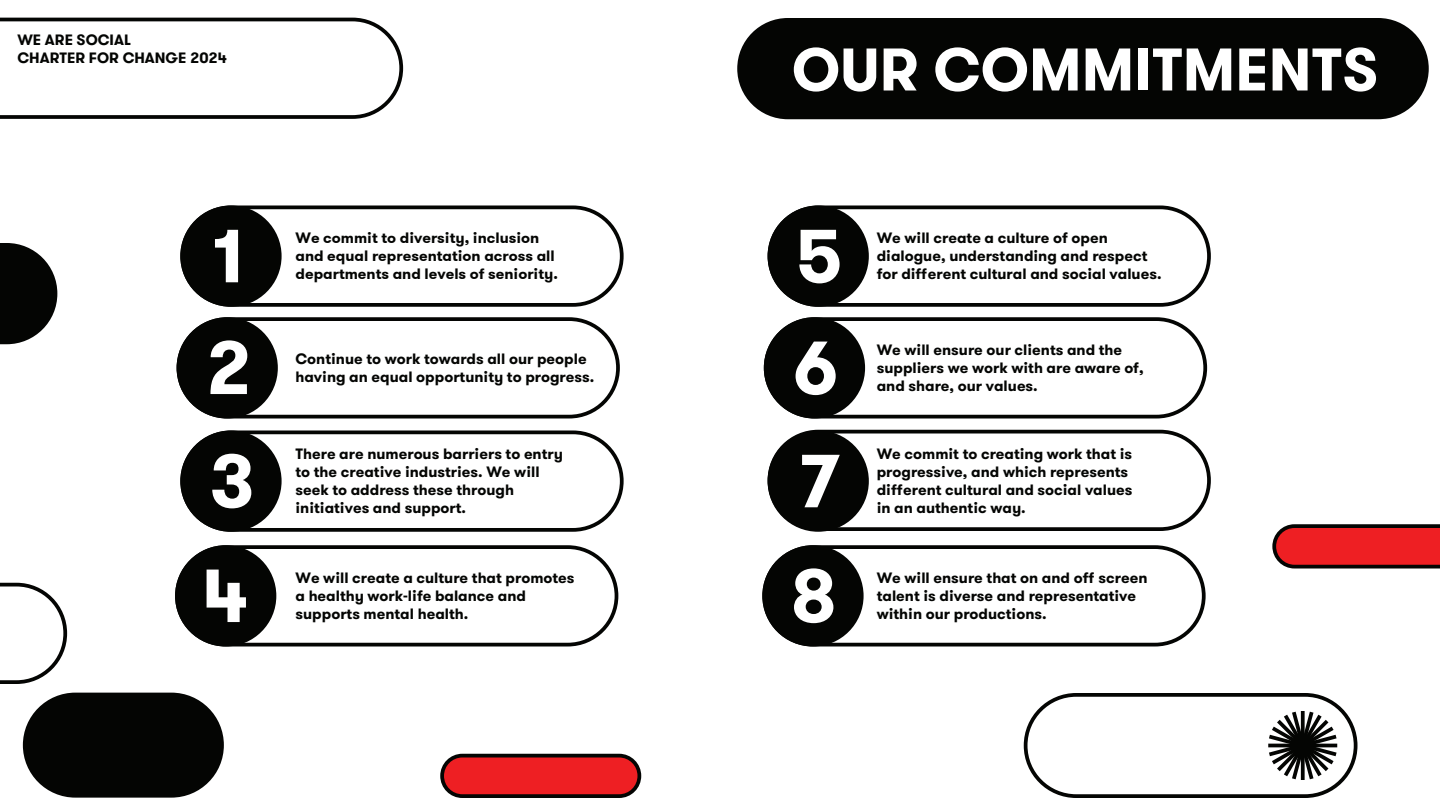
<style>
.page{position:relative;width:1440px;height:810px;background:#fff}
.page>*{position:absolute;margin:0;border:0;box-sizing:border-box;transform-origin:0 0}
.t1{font:700 75px "GT Walsheim Office";color:#fff}
.t2{font:700 60px "GT Walsheim Office";color:#fff}
.t3{font:700 15px/18px "GT Walsheim Office";color:#040503}
.t4{font:700 15px/18px "GT Walsheim";color:#040503}
</style>
<div class="page">
<svg style="left:0;top:243px;width:58px;height:102px"></svg>
<svg style="left:0;top:582px;width:68px;height:102px"></svg>
<div style="left:25px;top:694px;width:197px;height:102px;background:#040503;border-radius:51px"></div>
<div style="left:23px;top:693px;width:201px;height:105px;border:4px solid #040503;border-radius:51px"></div>
<svg style="left:1272px;top:524px;width:168px;height:45px;background:#c52427"></svg>
<div style="left:442px;top:756px;width:197px;height:40px;background:#ee1f23;border-radius:20px"></div>
<div style="left:440px;top:754px;width:201px;height:44px;border:4px solid #040503;border-radius:20px"></div>
<div style="left:1024px;top:693px;width:334px;height:105px;border:4px solid #040503;border-radius:51px"></div>
<svg style="left:0;top:17px;width:404px;height:102px"></svg>
<svg style="left:1268px;top:708px;width:73px;height:75px"></svg>
<div style="left:180px;top:430px;width:444px;height:102px;border:4px solid #040503;border-radius:49px"></div>
<div style="left:182px;top:432px;width:98px;height:98px;background:#040503;border-radius:49px"></div>
<div style="left:180px;top:430px;width:102px;height:102px;border:4px solid #040503;border-radius:49px"></div>
<div style="left:180px;top:205px;width:444px;height:102px;border:4px solid #040503;border-radius:49px"></div>
<div style="left:182px;top:207px;width:98px;height:98px;background:#040503;border-radius:49px"></div>
<div style="left:180px;top:205px;width:102px;height:102px;border:4px solid #040503;border-radius:49px"></div>
<div style="left:768px;top:430px;width:443px;height:101px;border:4px solid #040503;border-radius:49px"></div>
<div style="left:769px;top:432px;width:98px;height:98px;background:#040503;border-radius:49px"></div>
<div style="left:768px;top:430px;width:101px;height:102px;border:4px solid #040503;border-radius:49px"></div>
<div style="left:768px;top:205px;width:443px;height:102px;border:4px solid #040503;border-radius:49px"></div>
<div style="left:769px;top:207px;width:98px;height:98px;background:#040503;border-radius:49px"></div>
<div style="left:768px;top:205px;width:101px;height:102px;border:4px solid #040503;border-radius:49px"></div>
<div style="left:175px;top:545px;width:443px;height:101px;border:4px solid #040503;border-radius:49px"></div>
<div style="left:177px;top:547px;width:97px;height:98px;background:#040503;border-radius:49px"></div>
<div style="left:175px;top:545px;width:101px;height:101px;border:4px solid #040503;border-radius:49px"></div>
<div style="left:177px;top:317px;width:443px;height:101px;border:4px solid #040503;border-radius:49px"></div>
<div style="left:178px;top:319px;width:98px;height:98px;background:#040503;border-radius:49px"></div>
<div style="left:177px;top:317px;width:101px;height:101px;border:4px solid #040503;border-radius:49px"></div>
<div style="left:762px;top:545px;width:444px;height:101px;border:4px solid #040503;border-radius:49px"></div>
<div style="left:764px;top:547px;width:98px;height:98px;background:#040503;border-radius:49px"></div>
<div style="left:762px;top:545px;width:102px;height:101px;border:4px solid #040503;border-radius:49px"></div>
<div style="left:764px;top:317px;width:443px;height:101px;border:4px solid #040503;border-radius:49px"></div>
<div style="left:766px;top:319px;width:97px;height:98px;background:#040503;border-radius:49px"></div>
<div style="left:764px;top:317px;width:101px;height:101px;border:4px solid #040503;border-radius:49px"></div>
<div style="left:739px;top:20px;width:688px;height:97px;background:#040503;border-radius:49px"></div>
<div style="left:737px;top:18px;width:692px;height:101px;border:4px solid #040503;border-radius:49px"></div>
<p class="t3" style="left:17px;top:31px;width:211px">WE ARE SOCIAL<br>CHARTER FOR CHANGE 2024</p>
<h1 class="t1" style="left:206px;top:208px;width:47px">1</h1>
<p class="t4" style="left:296px;top:229px;width:264px">We commit to diversity, inclusion and equal representation across all departments and levels of seniority.</p>
<h1 class="t1" style="left:205px;top:319px;width:47px">2</h1>
<p class="t3" style="left:296px;top:350px;width:300px">Continue to work towards all our people having an equal opportunity to progress.</p>
<h1 class="t1" style="left:209px;top:433px;width:47px">3</h1>
<p class="t3" style="left:296px;top:445px;width:269px">There are numerous barriers to entry to the creative industries. We will seek to address these through initiatives and support.</p>
<h1 class="t1" style="left:202px;top:547px;width:47px">4</h1>
<p class="t3" style="left:296px;top:569px;width:281px">We will create a culture that promotes a healthy work-life balance and supports mental health.</p>
<h2 class="t2" style="left:792px;top:31px;width:588px">OUR COMMITMENTS</h2>
<h1 class="t1" style="left:796px;top:208px;width:47px">5</h1>
<p class="t3" style="left:877px;top:229px;width:286px">We will create a culture of open dialogue, understanding and respect for different cultural and social values.</p>
<h1 class="t1" style="left:793px;top:319px;width:47px">6</h1>
<p class="t3" style="left:877px;top:341px;width:268px">We will ensure our clients and the suppliers we work with are aware of, and share, our values.</p>
<h1 class="t1" style="left:796px;top:433px;width:47px">7</h1>
<p class="t3" style="left:877px;top:445px;width:257px">We commit to creating work that is progressive, and which represents different cultural and social values in an authentic way.</p>
<h1 class="t1" style="left:791px;top:547px;width:47px">8</h1>
<p class="t3" style="left:877px;top:569px;width:272px">We will ensure that on and off screen talent is diverse and representative within our productions.</p>
</div>
